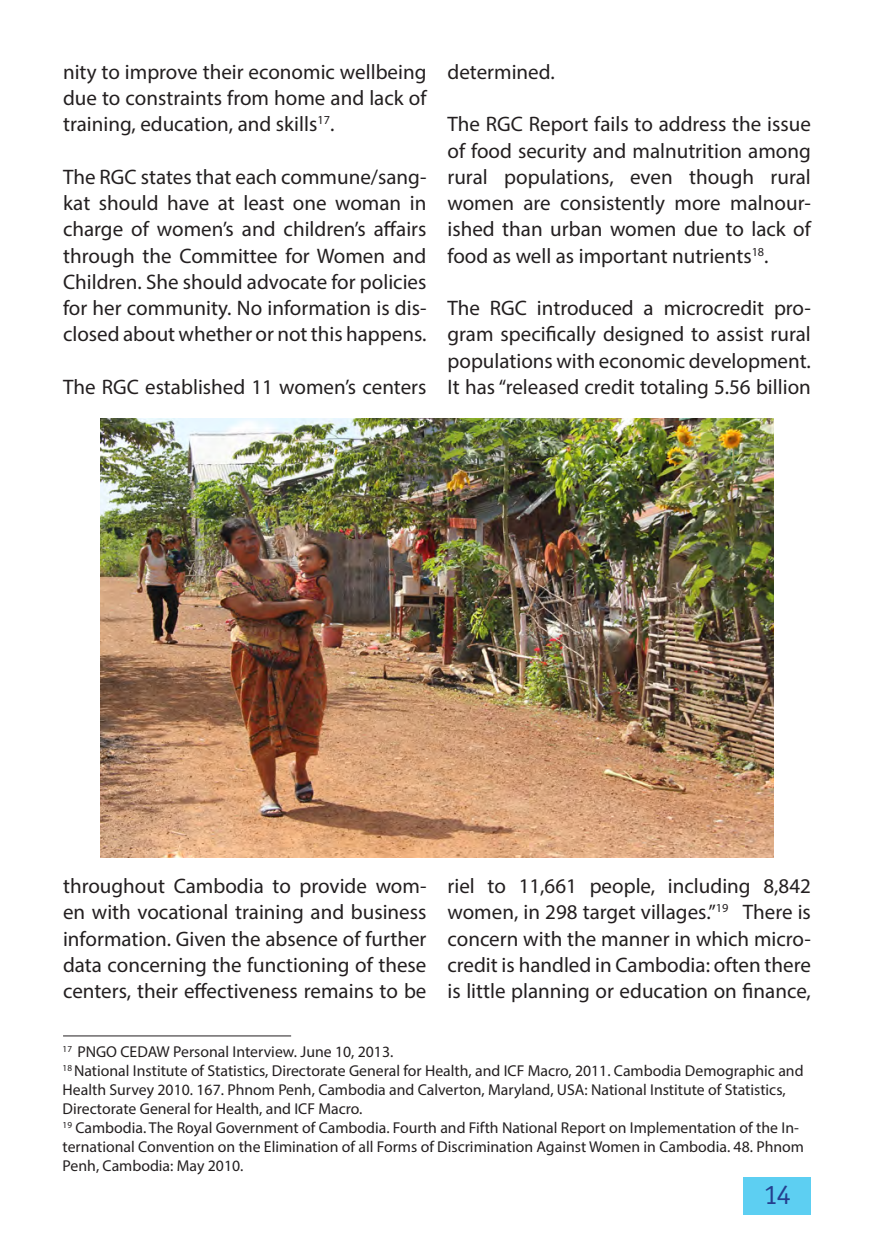
<style>
.page{position:relative;width:874px;height:1241px;background:#fff}
.page>*{position:absolute;margin:0;border:0;box-sizing:border-box;transform-origin:0 0}
.t1{font:28px "Officina Serif ITCTT Book";color:#253f8e}
.t2{font:21px/26.2px "Myriad Pro";color:#231f20;text-align:justify}
.t3{font:15.75px/18.9px "Myriad Pro";color:#231f20}
</style>
<div class="page">
<hr style="left:63px;top:1035px;width:228px;height:1px;background:#231f20">
<img style="left:100px;top:418px;width:673px;height:439px">
<div style="left:743px;top:1177px;width:67px;height:37px;background:#5dcff2"></div>
<p class="t2" style="left:63px;top:58px;width:365px">nity to improve their economic wellbeing due to constraints from home and lack of training, education, and skills<sup>17</sup>.</p>
<p class="t2" style="left:63px;top:163px;width:365px">The RGC states that each commune/sang&shy;kat should have at least one woman in charge of women’s and children’s affairs through the Committee for Women and Children. She should advocate for policies for her community. No information is dis&shy;closed about whether or not this happens.</p>
<p class="t2" style="left:63px;top:373px;width:365px">The RGC established 11 women’s centers</p>
<p class="t2" style="left:447px;top:58px;width:109px">determined.</p>
<p class="t2" style="left:447px;top:111px;width:365px">The RGC Report fails to address the issue of food security and malnutrition among rural populations, even though rural women are consistently more malnour&shy;ished than urban women due to lack of food as well as important nutrients<sup>18</sup>.</p>
<p class="t2" style="left:447px;top:295px;width:365px">The RGC introduced a microcredit pro&shy;gram specifically designed to assist rural populations with economic development.<br>It has “released credit totaling 5.56 billion</p>
<p class="t2" style="left:63px;top:872px;width:365px">throughout Cambodia to provide wom&shy;en with vocational training and business information. Given the absence of further data concerning the functioning of these centers, their effectiveness remains to be</p>
<p class="t2" style="left:447px;top:872px;width:365px">riel to 11,661 people, including 8,842 women, in 298 target villages.”<sup>19</sup> There is concern with the manner in which micro&shy;credit is handled in Cambodia: often there is little planning or education on finance,</p>
<p class="t3" style="left:63px;top:1042px;width:332px"><sup>17</sup> PNGO CEDAW Personal Interview. June 10, 2013.</p>
<p class="t3" style="left:63px;top:1061px;width:742px"><sup>18</sup> National Institute of Statistics, Directorate General for Health, and ICF Macro, 2011. Cambodia Demographic and<br>Health Survey 2010. 167. Phnom Penh, Cambodia and Calverton, Maryland, USA: National Institute of Statistics,<br>Directorate General for Health, and ICF Macro.</p>
<p class="t3" style="left:63px;top:1117px;width:742px"><sup>19</sup> Cambodia. The Royal Government of Cambodia. Fourth and Fifth National Report on Implementation of the In&shy;ternational Convention on the Elimination of all Forms of Discrimination Against Women in Cambodia. 48. Phnom<br>Penh, Cambodia: May 2010.</p>
<p class="t1" style="left:763px;top:1177px;width:28px">14</p>
</div>
